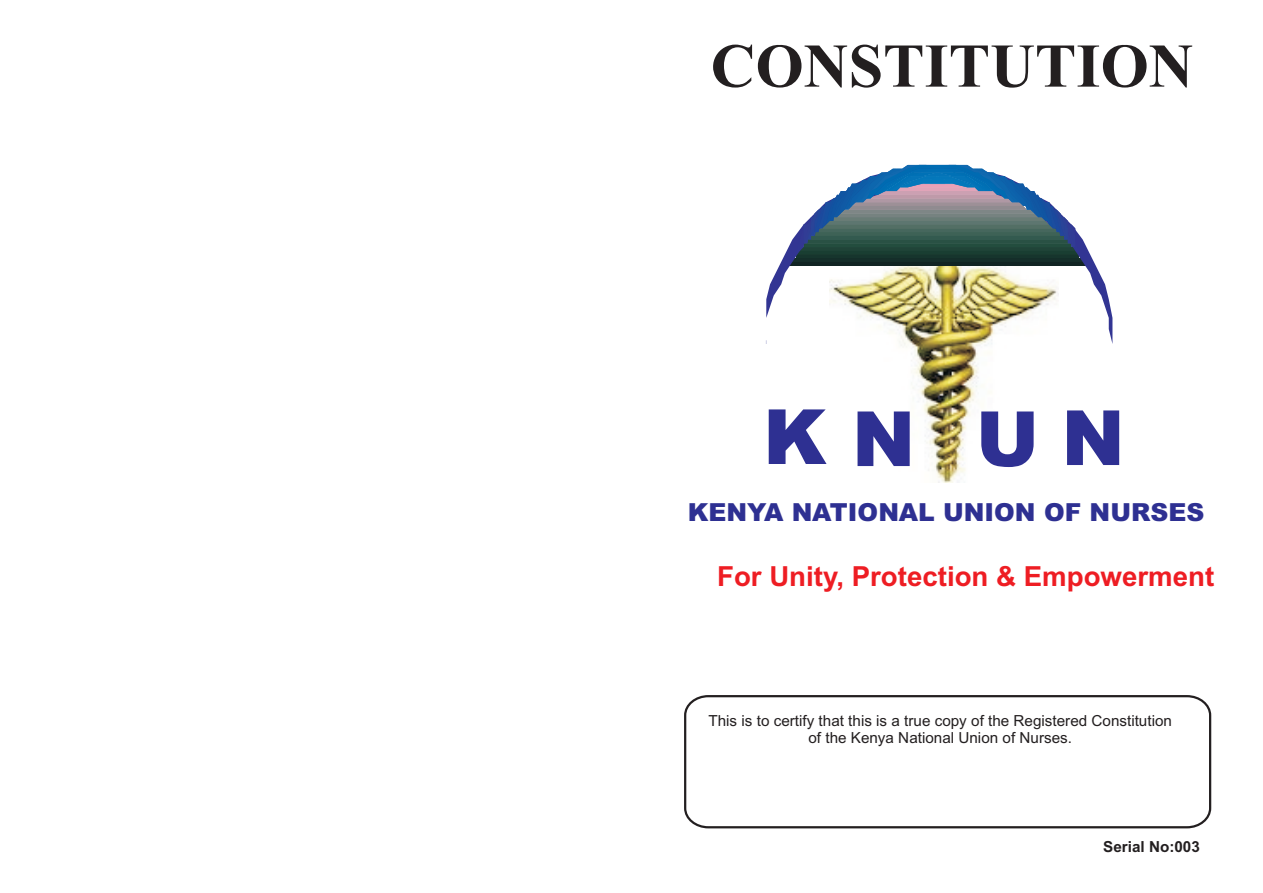
<style>
.page{position:relative;width:1263px;height:893px;background:#fff}
.page>*{position:absolute;margin:0;border:0;box-sizing:border-box;transform-origin:0 0}
.t1{font:900 76.2px "Arial";color:#2e3092}
.t2{font:700 62.1px "Times New Roman";color:#231f20}
.t3{font:700 27.6px "Arial";color:#ee1d23}
.t4{font:900 24.9px "Arial";color:#2e3092}
.t5{font:15.3px/17.1px "Arial";color:#231f20;text-align:center}
.t6{font:700 15.3px "Arial";color:#231f20}
</style>
<div class="page">
<img style="left:901px;top:344px;width:86px;height:138px">
<img style="left:766px;top:246px;width:346px;height:98px">
<svg style="left:789px;top:165px;width:297px;height:101px"></svg>
<svg style="left:684px;top:695px;width:528px;height:134px"></svg>
<h2 class="t2" style="left:711px;top:45px;width:484px">CONSTITUTION</h2>
<h1 class="t1" style="left:763px;top:411px;width:363px">KN UN</h1>
<h3 class="t4" style="left:688px;top:503px;width:518px">KENYA NATIONAL UNION OF NURSES</h3>
<h3 class="t3" style="left:717px;top:566px;width:499px">For Unity, Protection &amp; Empowerment</h3>
<p class="t5" style="left:708px;top:713px;width:465px">This is to certify that this is a true copy of the Registered Constitution of the Kenya National Union of Nurses.</p>
<p class="t6" style="left:1103px;top:841px;width:98px">Serial No:003</p>
</div>
